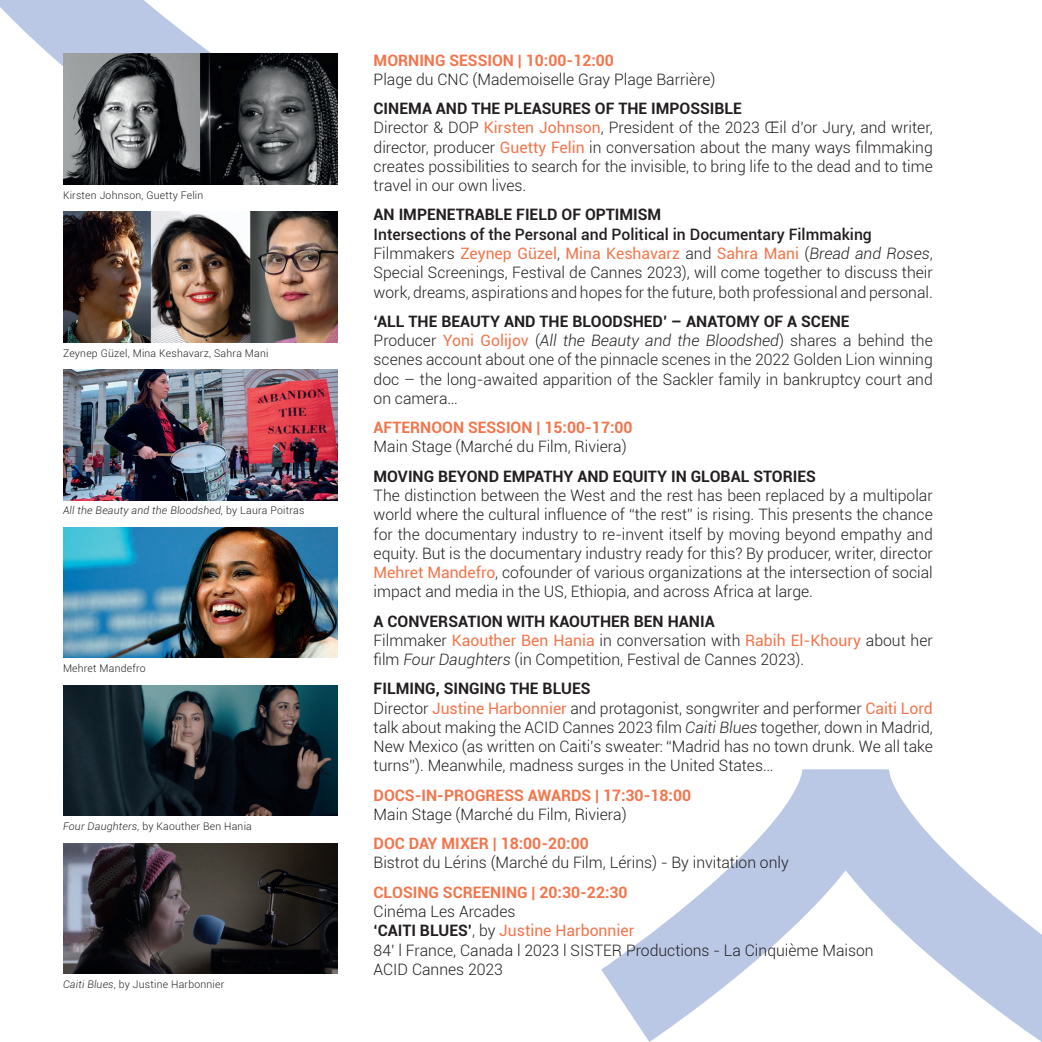
<style>
.page{position:relative;width:1042px;height:1042px;background:#fff}
.page>*{position:absolute;margin:0;border:0;box-sizing:border-box;transform-origin:0 0}
.t1{font:300 15.75px/19.2px "Roboto";color:#231f20}
.t2{font:700 15.75px "Roboto";color:#f3754b}
.t3{font:700 15.75px "Roboto";color:#231f20}
.t4{font:300 10.5px "Roboto";letter-spacing:.02em;color:#231f20}
.t5{font:italic 300 10.5px "Roboto";letter-spacing:.02em;color:#231f20}
.s1{font-style:normal}
.s2{font-style:italic}
.s3{font-weight:700}
.s4{font-weight:400;color:#f3754b}
.s5{font-weight:500}
</style>
<div class="page">
<svg style="left:0;top:0;width:253px;height:66px"></svg>
<svg style="left:601px;top:769px;width:441px;height:273px"></svg>
<img style="left:63px;top:54px;width:274px;height:130px">
<img style="left:63px;top:212px;width:274px;height:130px">
<img style="left:63px;top:370px;width:274px;height:130px">
<img style="left:63px;top:527px;width:274px;height:131px">
<img style="left:63px;top:685px;width:274px;height:131px">
<img style="left:63px;top:844px;width:274px;height:129px">
<p class="t4" style="left:63px;top:188px;width:142px">Kirsten Johnson, Guetty Felin</p>
<p class="t4" style="left:63px;top:345px;width:207px">Zeynep Güzel, Mina Keshavarz, Sahra Mani</p>
<p class="t5" style="left:63px;top:503px;width:243px">All the Beauty and the Bloodshed, <span class="s1">by Laura Poitras</span></p>
<p class="t4" style="left:63px;top:661px;width:84px">Mehret Mandefro</p>
<p class="t4" style="left:63px;top:819px;width:190px"><span class="s2">Four Daughters,</span> by Kaouther Ben Hania</p>
<p class="t4" style="left:63px;top:977px;width:163px"><span class="s2">Caiti Blues</span>, by Justine Harbonnier</p>
<p class="t2" style="left:374px;top:49px;width:242px">MORNING SESSION | 10:00-12:00</p>
<p class="t1" style="left:374px;top:69px;width:343px">Plage du CNC (Mademoiselle Gray Plage Barrière)</p>
<p class="t1" style="left:374px;top:98px;width:561px"><span class="s3">CINEMA AND THE PLEASURES OF THE IMPOSSIBLE<br></span>Director &amp; DOP <span class="s4">Kirsten Johnson</span>, President of the 2023 Œil d’or Jury, and writer, director, producer <span class="s4">Guetty Felin</span> in conversation about the many ways filmmaking creates possibilities to search for the invisible, to bring life to the dead and to time travel in our own lives.</p>
<p class="t3" style="left:374px;top:204px;width:289px">AN IMPENETRABLE FIELD OF OPTIMISM</p>
<p class="t1" style="left:374px;top:224px;width:561px"><span class="s5">Intersections of the Personal and Political in Documentary Filmmaking </span>Filmmakers <span class="s4">Zeynep Güzel</span>, <span class="s4">Mina Keshavarz</span> and <span class="s4">Sahra Mani</span> (<span class="s2">Bread and Roses</span>, Special Screenings, Festival de Cannes 2023), will come together to discuss their work, dreams, aspirations and hopes for the future, both professional and personal.</p>
<p class="t1" style="left:374px;top:311px;width:561px"><span class="s3">‘ALL THE BEAUTY AND THE BLOODSHED’ – ANATOMY OF A SCENE<br></span>Producer <span class="s4">Yoni Golijov</span> (<span class="s2">All the Beauty and the Bloodshed</span>) shares a behind the scenes account about one of the pinnacle scenes in the 2022 Golden Lion winning doc – the long-awaited apparition of the Sackler family in bankruptcy court and on camera…</p>
<p class="t2" style="left:374px;top:416px;width:260px">AFTERNOON SESSION | 15:00-17:00</p>
<p class="t1" style="left:374px;top:437px;width:255px">Main Stage (Marché du Film, Riviera)</p>
<p class="t3" style="left:374px;top:465px;width:444px">MOVING BEYOND EMPATHY AND EQUITY IN GLOBAL STORIES</p>
<p class="t1" style="left:374px;top:485px;width:561px;text-align:justify">The distinction between the West and the rest has been replaced by a multipolar world where the cultural influence of “the rest” is rising. This presents the chance for the documentary industry to re-invent itself by moving beyond empathy and equity. But is the documentary industry ready for this? By producer, writer, director <span class="s4">Mehret Mandefro</span>, cofounder of various organizations at the intersection of social impact and media in the US, Ethiopia, and across Africa at large.</p>
<p class="t1" style="left:374px;top:611px;width:561px"><span class="s3">A CONVERSATION WITH KAOUTHER BEN HANIA<br></span>Filmmaker <span class="s4">Kaouther Ben Hania</span> in conversation with <span class="s4">Rabih El-Khoury</span> about her film <span class="s2">Four Daughters</span> (in Competition, Festival de Cannes 2023).</p>
<p class="t1" style="left:374px;top:678px;width:561px"><span class="s3">FILMING, SINGING THE BLUES<br></span>Director <span class="s4">Justine Harbonnier</span> and protagonist, songwriter and performer <span class="s4">Caiti Lord </span>talk about making the ACID Cannes 2023 film <span class="s2">Caiti Blues</span> together, down in Madrid, New Mexico (as written on Caiti’s sweater: “Madrid has no town drunk. We all take turns”). Meanwhile, madness surges in the United States…</p>
<p class="t2" style="left:374px;top:784px;width:319px">DOCS-IN-PROGRESS AWARDS | 17:30-18:00</p>
<p class="t1" style="left:374px;top:804px;width:255px">Main Stage (Marché du Film, Riviera)</p>
<p class="t2" style="left:374px;top:832px;width:217px">DOC DAY MIXER | 18:00-20:00</p>
<p class="t1" style="left:374px;top:852px;width:417px">Bistrot du Lérins (Marché du Film, Lérins) - By invitation only</p>
<p class="t2" style="left:374px;top:881px;width:255px">CLOSING SCREENING | 20:30-22:30</p>
<p class="t1" style="left:374px;top:901px;width:501px">Cinéma Les Arcades<br><span class="s3">‘CAITI BLUES’</span>, by <span class="s4">Justine Harbonnier<br></span>84’ l France, Canada l 2023 l SISTER Productions - La Cinquième Maison ACID Cannes 2023</p>
</div>
